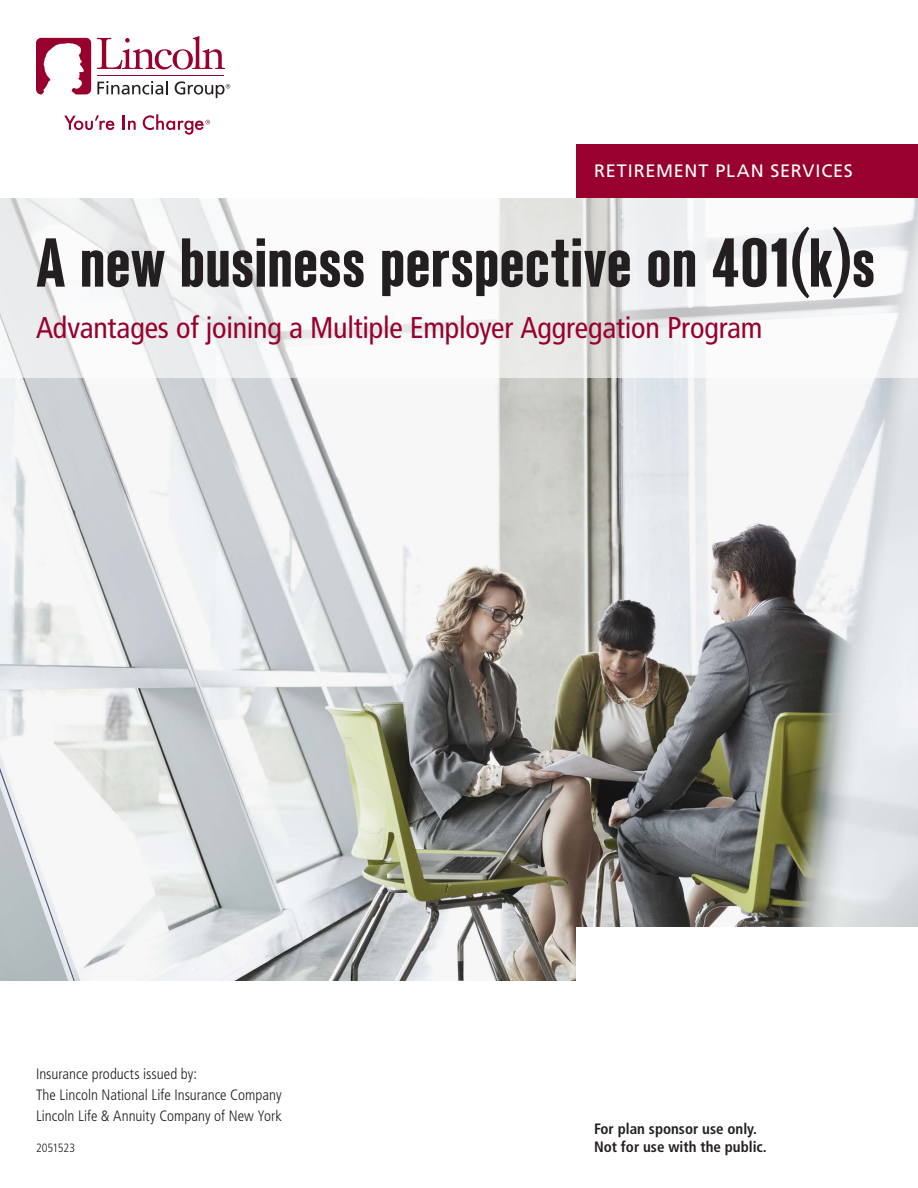
<style>
.page{position:relative;width:918px;height:1188px;background:#fff}
.page>*{position:absolute;margin:0;border:0;box-sizing:border-box;transform-origin:0 0}
.Title_Standard_Cond{font:700 condensed 69px "Standard CT";letter-spacing:-.01em;color:#231f20}
.Subtitle_Frutiger_Co{font:condensed 30px "Frutiger LT Std";letter-spacing:-.01em;color:#98012d}
.t1{font:18px "Frutiger LT Std";letter-spacing:.045em;color:#fff}
.t2{font:300 condensed 15px/21px "Frutiger LT Std";color:#231f20}
.Disclosure_Frutiger{font:700 condensed 15px/18px "Frutiger LT Std";color:#231f20}
.Codes_Frutiger_Lt_Co{font:300 condensed 12px "Frutiger LT Std";letter-spacing:-.005em;color:#231f20}
</style>
<div class="page">
<img style="left:0;top:378px;width:918px;height:603px">
<svg style="left:97px;top:81px;width:71px;height:14px"></svg>
<svg style="left:36px;top:38px;width:55px;height:56px"></svg>
<svg style="left:97px;top:36px;width:128px;height:34px"></svg>
<hr style="left:97px;top:75px;width:127px;height:1px;background:#98012d">
<svg style="left:64px;top:115px;width:50px;height:15px"></svg>
<svg style="left:123px;top:116px;width:13px;height:14px"></svg>
<svg style="left:175px;top:81px;width:55px;height:17px"></svg>
<svg style="left:143px;top:114px;width:67px;height:21px"></svg>
<div style="left:576px;top:144px;width:342px;height:54px;background:#98012d"></div>
<svg style="left:0;top:198px;width:918px;height:180px"></svg>
<p class="t1" style="left:594px;top:160px;width:260px">RETIREMENT PLAN SERVICES</p>
<p class="Title_Standard_Cond" style="left:36px;top:224px;width:841px">A new business perspective on 401(k)s</p>
<p class="Subtitle_Frutiger_Co" style="left:36px;top:310px;width:728px">Advantages of joining a Multiple Employer Aggregation Program</p>
<p class="t2" style="left:36px;top:1064px;width:247px">Insurance products issued by:<br>The Lincoln National Life Insurance Company<br>Lincoln Life &amp; Annuity Company of New York</p>
<p class="Codes_Frutiger_Lt_Co" style="left:36px;top:1141px;width:41px">2051523</p>
<p class="Disclosure_Frutiger" style="left:594px;top:1120px;width:174px">For plan sponsor use only.<br>Not for use with the public.</p>
</div>
